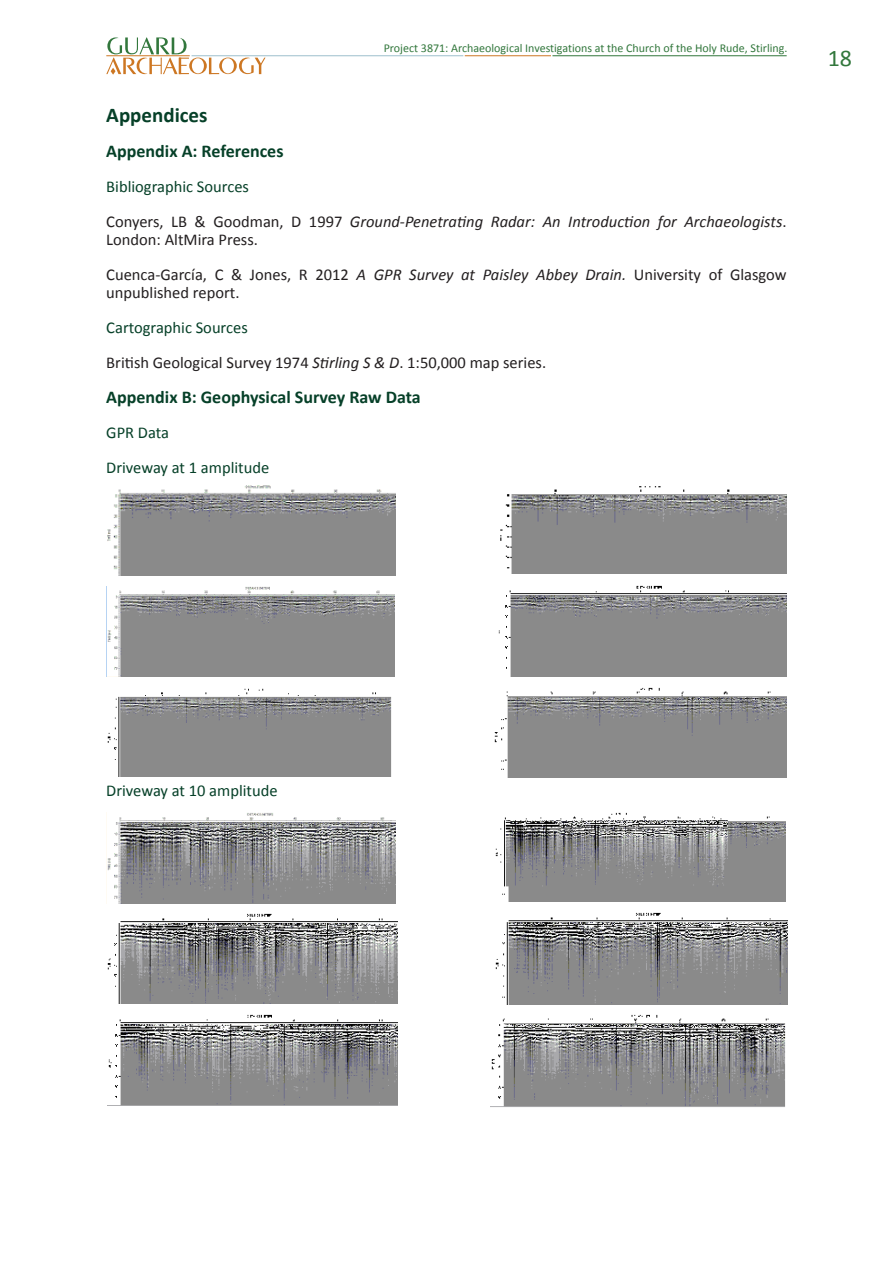
<style>
.page{position:relative;width:893px;height:1263px;background:#fff}
.page>*{position:absolute;margin:0;border:0;box-sizing:border-box;transform-origin:0 0}
.t1{font:24px "Calibri";color:#32773c}
.non-numbered_paragra{font:700 21px "Calibri";color:#064028}
.non-numbered_paragra-2{font:700 18px "Calibri";color:#064028}
.no_numbered_paragrap{font:16.5px/18px "Calibri";color:#231f20}
.no_numbered_paragrap-2{font:italic 16.5px/18px "Calibri";color:#231f20}
.non-numbered_paragra-3{font:16.5px "Calibri";color:#064028}
.t2{font:12px "Calibri";color:#32773c}
.s1{font-style:normal}
.s2{font-style:italic}
</style>
<div class="page">
<img style="left:107px;top:486px;width:288px;height:90px">
<img style="left:500px;top:486px;width:287px;height:87px">
<img style="left:106px;top:586px;width:288px;height:91px">
<img style="left:498px;top:586px;width:289px;height:91px">
<img style="left:107px;top:688px;width:284px;height:88px">
<img style="left:494px;top:687px;width:293px;height:90px">
<img style="left:106px;top:812px;width:289px;height:91px">
<img style="left:495px;top:812px;width:291px;height:89px">
<img style="left:107px;top:913px;width:290px;height:90px">
<img style="left:495px;top:912px;width:292px;height:93px">
<img style="left:108px;top:1014px;width:289px;height:91px">
<img style="left:490px;top:1014px;width:296px;height:93px">
<svg style="left:106px;top:37px;width:159px;height:38px"></svg>
<hr style="left:106px;top:55px;width:84px;height:1px;background:#cd7723">
<hr style="left:192px;top:55px;width:271px;height:1px;background:#9ebfcc">
<hr style="left:465px;top:55px;width:86px;height:1px;background:#cd7723">
<hr style="left:552px;top:55px;width:235px;height:1px;background:#32773c">
<p class="t2" style="left:384px;top:40px;width:405px">Project 3871: Archaeological Investigations at the Church of the Holy Rude, Stirling.</p>
<p class="non-numbered_paragra" style="left:106px;top:102px;width:103px">Appendices</p>
<p class="non-numbered_paragra-2" style="left:106px;top:140px;width:179px">Appendix A: References</p>
<p class="non-numbered_paragra-3" style="left:106px;top:176px;width:144px">Bibliographic Sources</p>
<p class="no_numbered_paragrap-2" style="left:106px;top:212px;width:682px"><span class="s1">Conyers, LB &amp; Goodman, D 1997</span> Ground-Penetrating Radar: An Introduction for Archaeologists<span class="s1">.<br>London: AltMira Press.</span></p>
<p class="no_numbered_paragrap" style="left:106px;top:266px;width:682px">Cuenca-García, C &amp; Jones, R 2012 <span class="s2">A GPR Survey at Paisley Abbey Drain.</span> University of Glasgow unpublished report.</p>
<p class="non-numbered_paragra-3" style="left:106px;top:317px;width:143px">Cartographic Sources</p>
<p class="no_numbered_paragrap" style="left:106px;top:354px;width:441px">British Geological Survey 1974 <span class="s2">Stirling S &amp; D</span>. 1:50,000 map series.</p>
<p class="non-numbered_paragra-2" style="left:106px;top:386px;width:316px">Appendix B: Geophysical Survey Raw Data</p>
<p class="non-numbered_paragra-3" style="left:106px;top:422px;width:64px">GPR Data</p>
<p class="non-numbered_paragra-3" style="left:106px;top:457px;width:164px">Driveway at 1 amplitude</p>
<h1 class="t1" style="left:828px;top:43px;width:26px">18</h1>
<p class="non-numbered_paragra-3" style="left:106px;top:780px;width:173px">Driveway at 10 amplitude</p>
</div>
